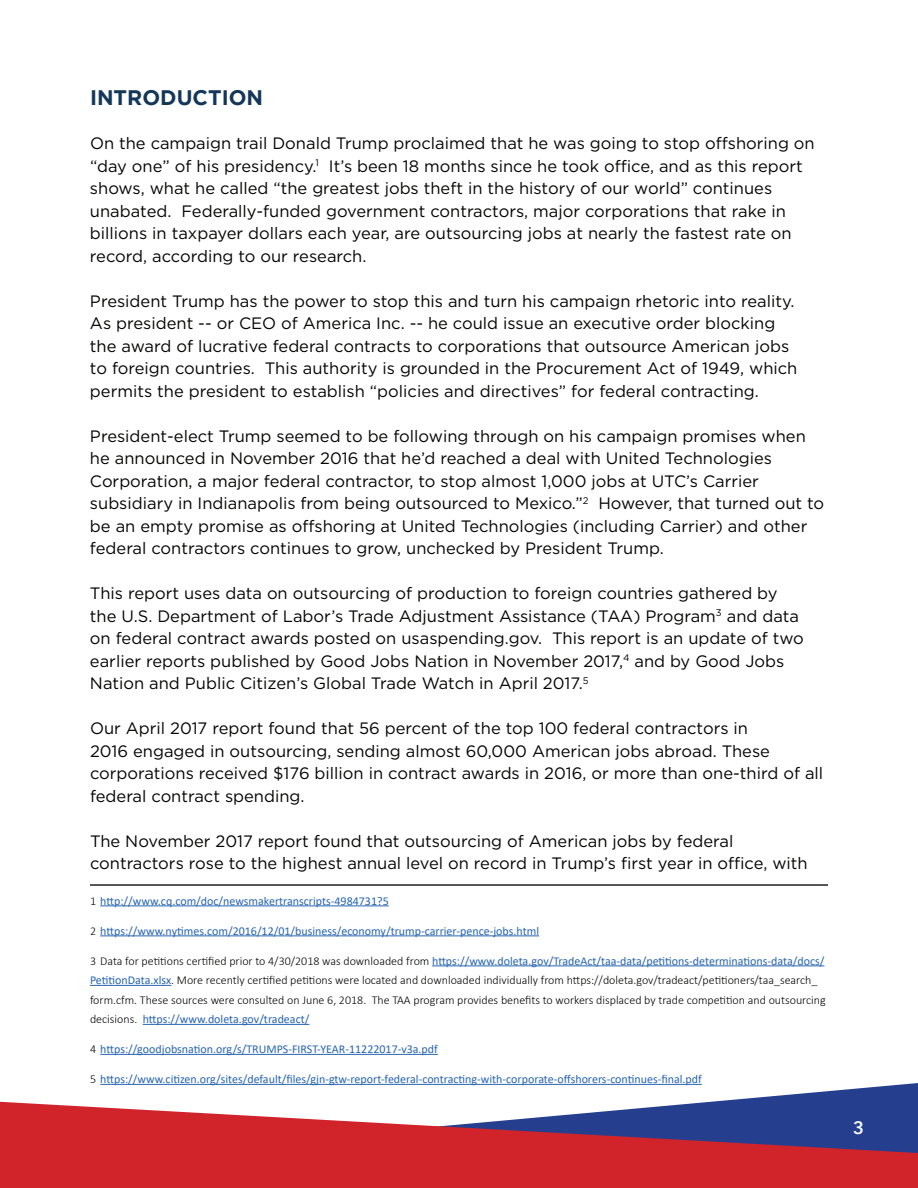
<style>
.page{position:relative;width:918px;height:1188px;background:#fff}
.page>*{position:absolute;margin:0;border:0;box-sizing:border-box;transform-origin:0 0}
.t1{font:700 21px "Gotham";color:#143759}
.t2{font:600 18px "Avenir Next";color:#fff}
.t3{font:16.5px/22.5px "Gotham";color:#040503}
.t4{font:300 12px/19.5px "Calibri";color:#040503}
.t5{font:12px "Calibri";color:#2865b1}
.s1{font-weight:300;color:#040503}
.s2{font-weight:400;color:#2865b1}
</style>
<div class="page">
<svg style="left:349px;top:1083px;width:569px;height:19px"></svg>
<svg style="left:0;top:1102px;width:918px;height:86px;background:#b54053"></svg>
<hr style="left:90px;top:884px;width:738px;height:2px;background:#231f20">
<hr style="left:100px;top:905px;width:289px;height:1px;background:#2865b1">
<hr style="left:100px;top:935px;width:439px;height:1px;background:#2865b1">
<hr style="left:432px;top:965px;width:392px;height:1px;background:#2865b1">
<hr style="left:90px;top:985px;width:81px;height:1px;background:#2865b1">
<hr style="left:143px;top:1024px;width:166px;height:1px;background:#2865b1">
<hr style="left:100px;top:1054px;width:338px;height:1px;background:#2865b1">
<hr style="left:100px;top:1084px;width:602px;height:1px;background:#2865b1">
<p class="t1" style="left:90px;top:86px;width:175px">INTRODUCTION</p>
<p class="t3" style="left:90px;top:132px;width:726px">On the campaign trail Donald Trump proclaimed that he was going to stop offshoring on “day one” of his presidency.<sup>1</sup> It’s been 18 months since he took office, and as this report shows, what he called “the greatest jobs theft in the history of our world” continues unabated. Federally-funded government contractors, major corporations that rake in billions in taxpayer dollars each year, are outsourcing jobs at nearly the fastest rate on record, according to our research.</p>
<p class="t3" style="left:90px;top:290px;width:709px">President Trump has the power to stop this and turn his campaign rhetoric into reality.<br>As president -- or CEO of America Inc. -- he could issue an executive order blocking the award of lucrative federal contracts to corporations that outsource American jobs to foreign countries. This authority is grounded in the Procurement Act of 1949, which permits the president to establish “policies and directives” for federal contracting.</p>
<p class="t3" style="left:90px;top:425px;width:736px">President-elect Trump seemed to be following through on his campaign promises when he announced in November 2016 that he’d reached a deal with United Technologies Corporation, a major federal contractor, to stop almost 1,000 jobs at UTC’s Carrier subsidiary in Indianapolis from being outsourced to Mexico.”<sup>2</sup> However, that turned out to be an empty promise as offshoring at United Technologies (including Carrier) and other federal contractors continues to grow, unchecked by President Trump.</p>
<p class="t3" style="left:90px;top:582px;width:715px">This report uses data on outsourcing of production to foreign countries gathered by the U.S. Department of Labor’s Trade Adjustment Assistance (TAA) Program<sup>3</sup> and data on federal contract awards posted on usaspending.gov. This report is an update of two earlier reports published by Good Jobs Nation in November 2017,<sup>4</sup> and by Good Jobs Nation and Public Citizen’s Global Trade Watch in April 2017.<sup>5</sup></p>
<p class="t3" style="left:90px;top:717px;width:735px">Our April 2017 report found that 56 percent of the top 100 federal contractors in<br>2016 engaged in outsourcing, sending almost 60,000 American jobs abroad. These corporations received $176 billion in contract awards in 2016, or more than one-third of all federal contract spending.</p>
<p class="t3" style="left:90px;top:830px;width:719px">The November 2017 report found that outsourcing of American jobs by federal contractors rose to the highest annual level on record in Trump’s first year in office, with</p>
<p class="t5" style="left:90px;top:892px;width:300px"><span class="s1">1</span> http://www.cq.com/doc/newsmakertranscripts-4984731?5</p>
<p class="t5" style="left:90px;top:922px;width:451px"><span class="s1">2</span> https://www.nytimes.com/2016/12/01/business/economy/trump-carrier-pence-jobs.html</p>
<p class="t4" style="left:90px;top:951px;width:737px">3 Data for petitions certified prior to 4/30/2018 was downloaded from <span class="s2">https://www.doleta.gov/TradeAct/taa-data/petitions-determinations-data/docs/ PetitionData.xlsx</span>. More recently certified petitions were located and downloaded individually from https://doleta.gov/tradeact/petitioners/taa_search_ form.cfm. These sources were consulted on June 6, 2018. The TAA program provides benefits to workers displaced by trade competition and outsourcing decisions. <span class="s2">https://www.doleta.gov/tradeact/</span></p>
<p class="t5" style="left:90px;top:1041px;width:349px"><span class="s1">4</span> https://goodjobsnation.org/s/TRUMPS-FIRST-YEAR-11222017-v3a.pdf</p>
<p class="t5" style="left:90px;top:1071px;width:613px"><span class="s1">5</span> https://www.citizen.org/sites/default/files/gjn-gtw-report-federal-contracting-with-corporate-offshorers-continues-final.pdf</p>
<p class="t2" style="left:853px;top:1117px;width:12px">3</p>
</div>
